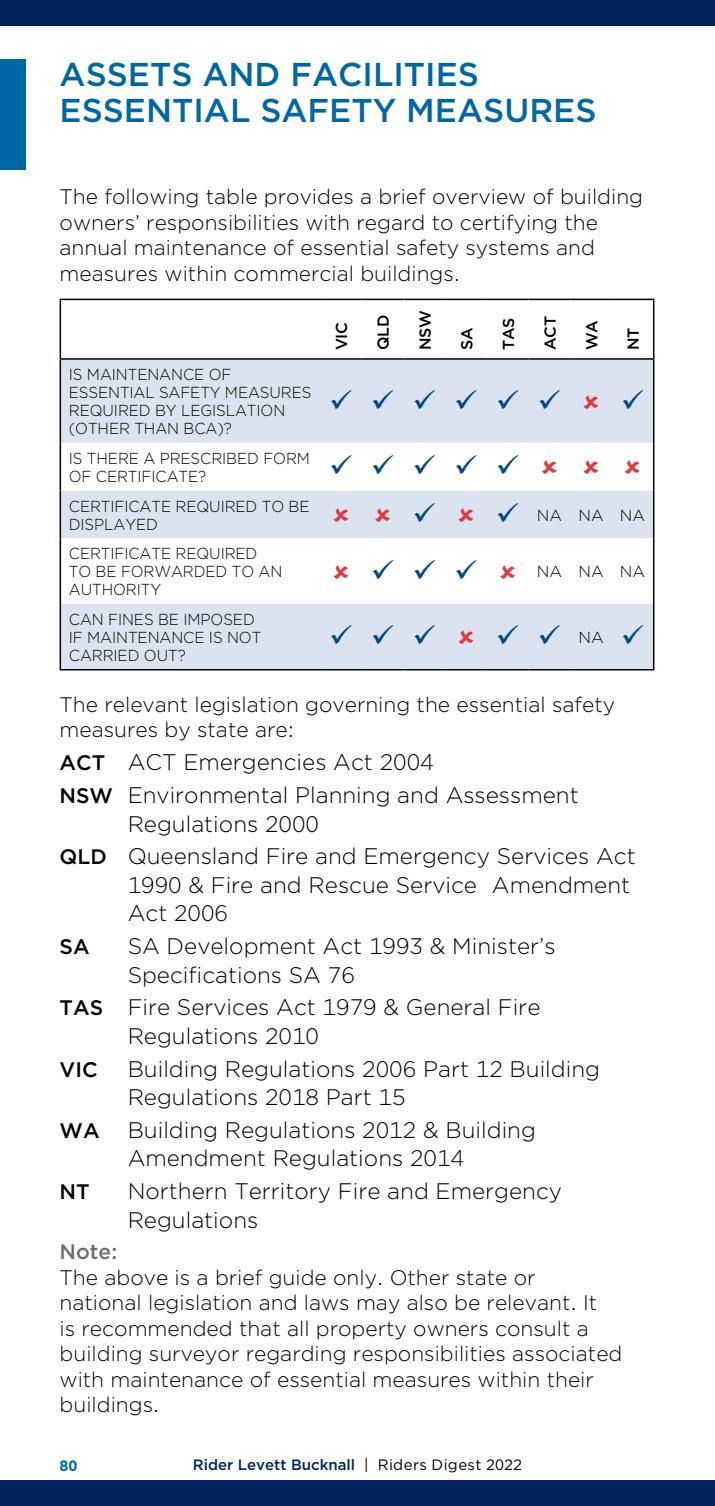
<style>
.page{position:relative;width:715px;height:1506px;background:#fff}
.page>*{position:absolute;margin:0;border:0;box-sizing:border-box;transform-origin:0 0}
.t1{font:500 33px/36px "Gotham";color:#0067a5}
.t2{font:30px "Wingdings";color:#004987}
.t3{font:300 22.5px/28.5px "Gotham";color:#000}
.t4{font:300 21px/25.5px "Gotham";color:#000}
.t5{font:500 21px "Gotham";color:#000}
.t6{font:500 21px "Gotham";color:#6d6e71}
.t7{font:300 15.9px/18px "Gotham";letter-spacing:-.005em;color:#000;scale:.95 1}
.t8{font:500 15.9px "Gotham";letter-spacing:-.005em;color:#000}
.t9{font:300 15.9px "Gotham";letter-spacing:-.005em;color:#000}
.t10{font:500 15px "Gotham";color:#00245d}
.t11{font:700 15px "Gotham";color:#0067a5}
.s1{color:#004987}
.s2{font-weight:500;font-size:21px}
.s3{font-weight:400;color:#000}
</style>
<div class="page">
<div style="left:0;top:60px;width:26px;height:110px;background:#0067a5"></div>
<svg style="left:61px;top:360px;width:591px;height:309px;fill:#dbe3f0"></svg>
<hr style="left:60px;top:358px;width:260px;height:2px;background:#000">
<hr style="left:320px;top:358px;width:41px;height:2px;background:#000">
<hr style="left:361px;top:358px;width:42px;height:2px;background:#000">
<hr style="left:403px;top:358px;width:42px;height:2px;background:#000">
<hr style="left:445px;top:358px;width:41px;height:2px;background:#000">
<hr style="left:486px;top:358px;width:42px;height:2px;background:#000">
<hr style="left:528px;top:358px;width:42px;height:2px;background:#000">
<hr style="left:570px;top:358px;width:41px;height:2px;background:#000">
<hr style="left:611px;top:358px;width:43px;height:2px;background:#000">
<hr style="left:60px;top:298px;width:260px;height:2px;background:#000">
<hr style="left:60px;top:300px;width:1px;height:58px;background:#000">
<hr style="left:320px;top:298px;width:41px;height:2px;background:#000">
<hr style="left:361px;top:298px;width:42px;height:2px;background:#000">
<hr style="left:403px;top:298px;width:42px;height:2px;background:#000">
<hr style="left:445px;top:298px;width:41px;height:2px;background:#000">
<hr style="left:486px;top:298px;width:42px;height:2px;background:#000">
<hr style="left:528px;top:298px;width:42px;height:2px;background:#000">
<hr style="left:570px;top:298px;width:41px;height:2px;background:#000">
<hr style="left:611px;top:298px;width:43px;height:2px;background:#000">
<hr style="left:652px;top:300px;width:2px;height:58px;background:#000">
<hr style="left:60px;top:360px;width:1px;height:82px;background:#000">
<hr style="left:652px;top:360px;width:2px;height:82px;background:#000">
<hr style="left:60px;top:442px;width:1px;height:48px;background:#000">
<hr style="left:652px;top:442px;width:2px;height:48px;background:#000">
<hr style="left:60px;top:490px;width:1px;height:48px;background:#000">
<hr style="left:652px;top:490px;width:2px;height:48px;background:#000">
<hr style="left:60px;top:538px;width:1px;height:66px;background:#000">
<hr style="left:652px;top:538px;width:2px;height:66px;background:#000">
<hr style="left:60px;top:604px;width:1px;height:65px;background:#000">
<hr style="left:652px;top:604px;width:2px;height:65px;background:#000">
<hr style="left:60px;top:669px;width:260px;height:1px;background:#000">
<hr style="left:320px;top:669px;width:41px;height:1px;background:#000">
<hr style="left:361px;top:669px;width:42px;height:1px;background:#000">
<hr style="left:403px;top:669px;width:42px;height:1px;background:#000">
<hr style="left:445px;top:669px;width:41px;height:1px;background:#000">
<hr style="left:486px;top:669px;width:42px;height:1px;background:#000">
<hr style="left:528px;top:669px;width:42px;height:1px;background:#000">
<hr style="left:570px;top:669px;width:41px;height:1px;background:#000">
<hr style="left:611px;top:669px;width:43px;height:1px;background:#000">
<div style="left:0;top:1480px;width:714px;height:25px;background:#00245d"></div>
<svg style="left:714px;top:0;width:1px;height:26px"></svg>
<div style="left:0;top:0;width:714px;height:26px;background:#00245d"></div>
<svg style="left:583px;top:394px;width:15px;height:14px"></svg>
<svg style="left:542px;top:460px;width:14px;height:14px"></svg>
<svg style="left:583px;top:460px;width:15px;height:14px"></svg>
<svg style="left:625px;top:460px;width:14px;height:14px"></svg>
<svg style="left:333px;top:507px;width:15px;height:14px"></svg>
<svg style="left:375px;top:507px;width:15px;height:14px"></svg>
<svg style="left:458px;top:507px;width:15px;height:14px"></svg>
<svg style="left:333px;top:564px;width:15px;height:14px"></svg>
<svg style="left:500px;top:564px;width:15px;height:14px"></svg>
<svg style="left:458px;top:629px;width:15px;height:14px"></svg>
<svg style="left:622px;top:389px;width:21px;height:20px"></svg>
<h1 class="t1" style="left:60px;top:56px;width:538px">ASSETS AND FACILITIES<br>ESSENTIAL SAFETY MEASURES</h1>
<p class="t4" style="left:60px;top:183px;width:585px">The following table provides a brief overview of building owners’ responsibilities with regard to certifying the annual maintenance of essential safety systems and measures within commercial buildings.</p>
<p class="t7" style="left:69px;top:365px;width:257px">IS MAINTENANCE OF<br>ESSENTIAL SAFETY MEASURES<br>REQUIRED BY LEGISLATION (OTHER THAN BCA)?</p>
<p class="t8" style="left:331px;top:350px;width:30px;rotate:-90deg">VIC</p>
<p class="t8" style="left:373px;top:350px;width:37px;rotate:-90deg">QLD</p>
<p class="t8" style="left:414px;top:350px;width:42px;rotate:-90deg">NSW</p>
<p class="t8" style="left:456px;top:350px;width:24px;rotate:-90deg">SA</p>
<p class="t8" style="left:498px;top:350px;width:34px;rotate:-90deg">TAS</p>
<p class="t8" style="left:539px;top:350px;width:36px;rotate:-90deg">ACT</p>
<p class="t8" style="left:581px;top:350px;width:32px;rotate:-90deg">WA</p>
<p class="t8" style="left:622px;top:350px;width:24px;rotate:-90deg">NT</p>
<h2 class="t2" style="left:329px;top:386px;width:233px">✓✓✓✓✓✓</h2>
<p class="t7" style="left:69px;top:449px;width:255px">IS THERE A PRESCRIBED FORM<br>OF CERTIFICATE?</p>
<h2 class="t2" style="left:329px;top:451px;width:192px">✓✓✓✓✓</h2>
<p class="t7" style="left:69px;top:496px;width:255px">CERTIFICATE REQUIRED TO BE<br>DISPLAYED</p>
<p class="t9" style="left:412px;top:505px;width:234px"><span class="s1">✓</span> <span class="s1">✓</span>NANANA</p>
<p class="t7" style="left:69px;top:544px;width:226px">CERTIFICATE REQUIRED<br>TO BE FORWARDED TO AN<br>AUTHORITY</p>
<h2 class="t2" style="left:370px;top:555px;width:108px">✓✓✓</h2>
<p class="t9" style="left:536px;top:561px;width:110px">NA NA NA</p>
<p class="t7" style="left:69px;top:610px;width:204px">CAN FINES BE IMPOSED<br>IF MAINTENANCE IS NOT<br>CARRIED OUT?</p>
<h2 class="t2" style="left:329px;top:621px;width:108px">✓✓✓</h2>
<p class="t9" style="left:495px;top:627px;width:150px"><span class="s1">✓✓</span> NA <span class="s1">✓</span></p>
<p class="t4" style="left:60px;top:691px;width:557px">The relevant legislation governing the essential safety measures by state are:</p>
<p class="t3" style="left:60px;top:745px;width:520px;line-height:32.7px"><span class="s2">ACT</span> ACT Emergencies Act 2004<br><span class="s2">NSW</span> Environmental Planning and Assessment</p>
<p class="t3" style="left:60px;top:806px;width:577px;line-height:32.7px;text-indent:68px">Regulations 2000<br><span class="s2">QLD</span> Queensland Fire and Emergency Services Act</p>
<p class="t3" style="left:128px;top:870px;width:504px">1990 &amp; Fire and Rescue Service Amendment<br>Act 2006</p>
<p class="t5" style="left:60px;top:932px;width:32px">SA</p>
<p class="t3" style="left:128px;top:931px;width:429px">SA Development Act 1993 &amp; Minister’s<br>Specifications SA 76</p>
<p class="t3" style="left:128px;top:992px;width:414px;text-indent:-68px"><span class="s2">TAS</span> Fire Services Act 1979 &amp; General Fire<br>Regulations 2010</p>
<p class="t5" style="left:60px;top:1055px;width:39px">VIC</p>
<p class="t3" style="left:128px;top:1053px;width:473px">Building Regulations 2006 Part 12 Building<br>Regulations 2018 Part 15</p>
<p class="t3" style="left:60px;top:1115px;width:477px;text-align:center"><span class="s2">WA</span> Building Regulations 2012 &amp; Building<br>Amendment Regulations 2014</p>
<p class="t5" style="left:60px;top:1177px;width:32px">NT</p>
<p class="t3" style="left:128px;top:1176px;width:436px">Northern Territory Fire and Emergency<br>Regulations</p>
<p class="t6" style="left:60px;top:1237px;width:59px">Note:</p>
<p class="t4" style="left:60px;top:1263px;width:564px">The above is a brief guide only. Other state or national legislation and laws may also be relevant. It<br>is recommended that all property owners consult a building surveyor regarding responsibilities associated with maintenance of essential measures within their buildings.</p>
<p class="t11" style="left:60px;top:1455px;width:19px">80</p>
<p class="t10" style="left:193px;top:1454px;width:330px">Rider Levett Bucknall <span class="s3">| Riders Digest 2022</span></p>
</div>
